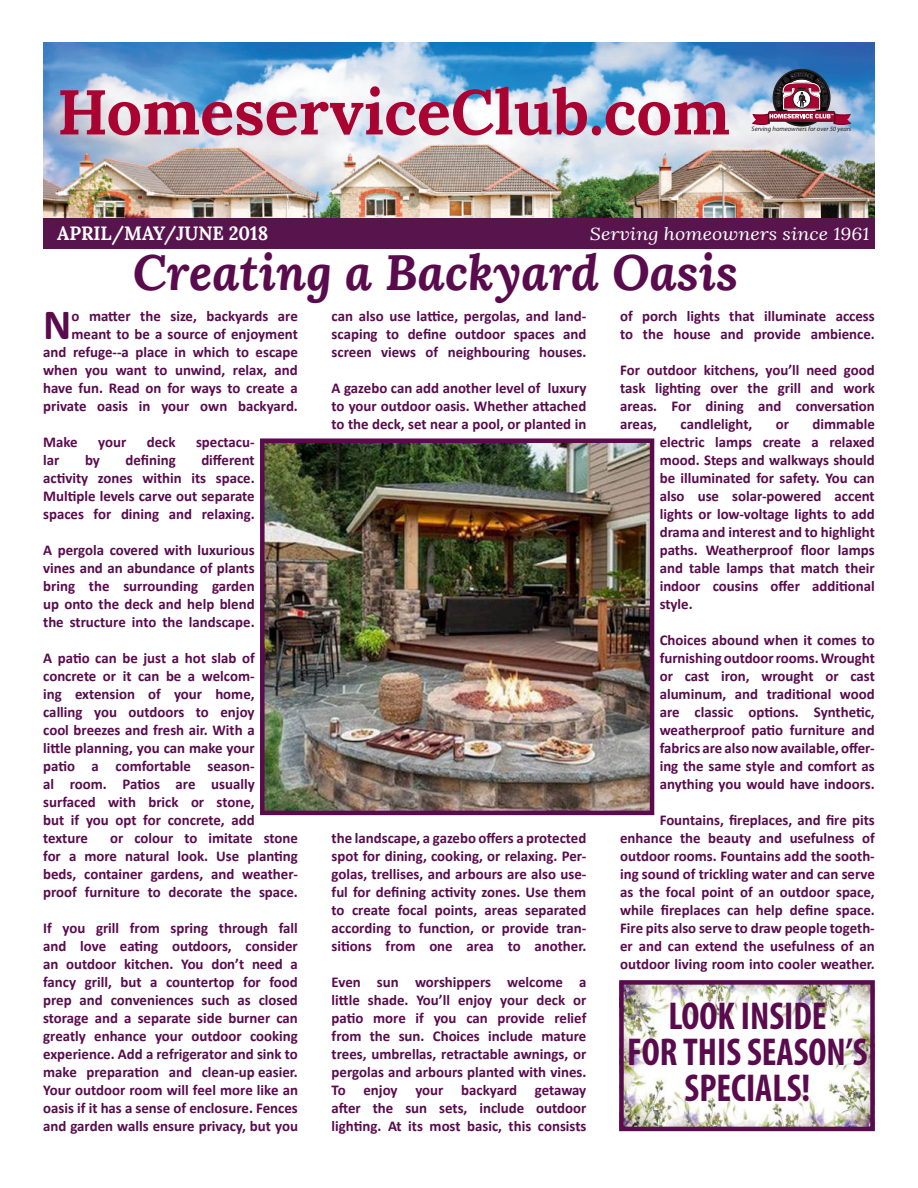
<style>
.page{position:relative;width:918px;height:1188px;background:#fff}
.page>*{position:absolute;margin:0;border:0;box-sizing:border-box;transform-origin:0 0}
.t1{font:700 63.15px "Lora";color:#a90332}
.t2{font:italic 700 49.5px "Lora";color:#5a0b4d}
.t3{font:700 43.35px "Calibri";color:#5a0b4d}
.t4{font:700 condensed 39px/36px "Myriad Pro";color:#5a0b4d;text-align:center;scale:.96 1}
.t5{font:700 19.2px "Lora";color:#fff;scale:.95 1}
.t6{font:italic 17.4px "Lora";color:#fff;scale:1.14 1}
.t7{font:700 15px/18px "Calibri";color:#5a0b4d;text-align:justify}
.t8{font:italic 6.45px "Myriad Pro";color:#231f20}
</style>
<div class="page">
<div style="left:43px;top:212px;width:832px;height:37px;background:#58154d"></div>
<img style="left:43px;top:43px;width:832px;height:174px">
<svg style="left:752px;top:69px;width:99px;height:57px;background:#81708a"></svg>
<img style="left:265px;top:443px;width:384px;height:367px">
<div style="left:260px;top:438px;width:394px;height:377px;border:4px solid #5a0b4d"></div>
<img style="left:624px;top:985px;width:246px;height:141px">
<div style="left:619px;top:980px;width:256px;height:151px;border:4px solid #5a0b4d"></div>
<h1 class="t1" style="left:57px;top:71px;width:674px">HomeserviceClub.com</h1>
<p class="t8" style="left:752px;top:125px;width:101px">Serving homeowners for over 50 years</p>
<p class="t5" style="left:57px;top:221px;width:224px">APRIL/MAY/JUNE 2018</p>
<p class="t6" style="left:590px;top:224px;width:247px">Serving homeowners since 1961</p>
<h2 class="t2" style="left:133px;top:239px;width:607px">Creating a Backyard Oasis</h2>
<p class="t7" style="left:43px;top:307px;width:256px;text-align:right">o matter the size, backyards are meant to be a source of enjoyment<br>and refuge--a place in which to escape when you want to unwind, relax, and have fun. Read on for ways to create a private oasis in your own backyard.</p>
<p class="t7" style="left:43px;top:433px;width:36px">Make</p>
<p class="t7" style="left:98px;top:433px;width:30px">your</p>
<p class="t7" style="left:147px;top:433px;width:30px">deck</p>
<p class="t7" style="left:196px;top:433px;width:60px">spectacu-</p>
<p class="t7" style="left:43px;top:451px;width:18px">lar</p>
<p class="t7" style="left:85px;top:451px;width:16px">by</p>
<p class="t7" style="left:126px;top:451px;width:52px">defining</p>
<h3 class="t3" style="left:43px;top:294px;width:30px">N</h3>
<p class="t7" style="left:43px;top:451px;width:213px;text-indent:158px">different activity zones within its space.<br>Multiple levels carve out separate spaces for dining and relaxing.</p>
<p class="t7" style="left:43px;top:541px;width:213px">A pergola covered with luxurious vines and an abundance of plants bring the surrounding garden up onto the deck and help blend the structure into the landscape.</p>
<p class="t7" style="left:43px;top:649px;width:213px">A patio can be just a hot slab of concrete or it can be a welcom&shy;ing extension of your home, calling you outdoors to enjoy cool breezes and fresh air. With a little planning, you can make your patio a comfortable season&shy;al room. Patios are usually surfaced with brick or stone, but if you opt for concrete, add texture</p>
<p class="t7" style="left:43px;top:829px;width:256px;text-indent:67px">or colour to imitate stone for a more natural look. Use planting beds, container gardens, and weather&shy;proof furniture to decorate the space.</p>
<p class="t7" style="left:43px;top:919px;width:256px">If you grill from spring through fall and love eating outdoors, consider an outdoor kitchen. You don’t need a fancy grill, but a countertop for food prep and conveniences such as closed storage and a separate side burner can greatly enhance your outdoor cooking experience. Add a refrigerator and sink to make preparation and clean-up easier.<br>Your outdoor room will feel more like an oasis if it has a sense of enclosure. Fences and garden walls ensure privacy, but you</p>
<p class="t7" style="left:332px;top:307px;width:256px">can also use lattice, pergolas, and land&shy;scaping to define outdoor spaces and screen views of neighbouring houses.</p>
<p class="t7" style="left:332px;top:379px;width:256px">A gazebo can add another level of luxury to your outdoor oasis. Whether attached to the deck, set near a pool, or planted in</p>
<p class="t7" style="left:332px;top:829px;width:256px">the landscape, a gazebo offers a protected spot for dining, cooking, or relaxing. Per&shy;golas, trellises, and arbours are also use&shy;ful for defining activity zones. Use them to create focal points, areas separated according to function, or provide tran&shy;sitions from one area to another.</p>
<p class="t7" style="left:332px;top:973px;width:256px">Even sun worshippers welcome a little shade. You’ll enjoy your deck or patio more if you can provide relief from the sun. Choices include mature trees, umbrellas, retractable awnings, or pergolas and arbours planted with vines.<br>To enjoy your backyard getaway after the sun sets, include outdoor lighting. At its most basic, this consists</p>
<p class="t7" style="left:620px;top:307px;width:256px">of porch lights that illuminate access to the house and provide ambience.</p>
<p class="t7" style="left:620px;top:361px;width:256px">For outdoor kitchens, you’ll need good task lighting over the grill and work areas. For dining and conversation areas,</p>
<p class="t7" style="left:660px;top:415px;width:217px;text-indent:153px">dimmable electric lamps create a relaxed mood. Steps and walkways should be illuminated for safety. You can also use solar-powered accent lights or low-voltage lights to add drama and interest and to highlight paths. Weatherproof floor lamps and table lamps that match their indoor cousins offer additional style.</p>
<p class="t7" style="left:660px;top:631px;width:217px">Choices abound when it comes to furnishing outdoor rooms. Wrought or cast iron, wrought or cast aluminum, and traditional wood are classic options. Synthetic, weatherproof patio furniture and fabrics are also now available, offer&shy;ing the same style and comfort as anything you would have indoors.</p>
<p class="t7" style="left:620px;top:811px;width:256px;text-indent:40px">Fountains, fireplaces, and fire pits enhance the beauty and usefulness of outdoor rooms. Fountains add the sooth&shy;ing sound of trickling water and can serve as the focal point of an outdoor space, while fireplaces can help define space.<br>Fire pits also serve to draw people togeth&shy;er and can extend the usefulness of an outdoor living room into cooler weather.</p>
<p class="t7" style="left:681px;top:415px;width:73px">candlelight,</p>
<p class="t7" style="left:776px;top:415px;width:15px">or</p>
<h3 class="t4" style="left:627px;top:997px;width:252px">LOOK INSIDE<br>FOR THIS SEASON’S<br>SPECIALS!</h3>
</div>
